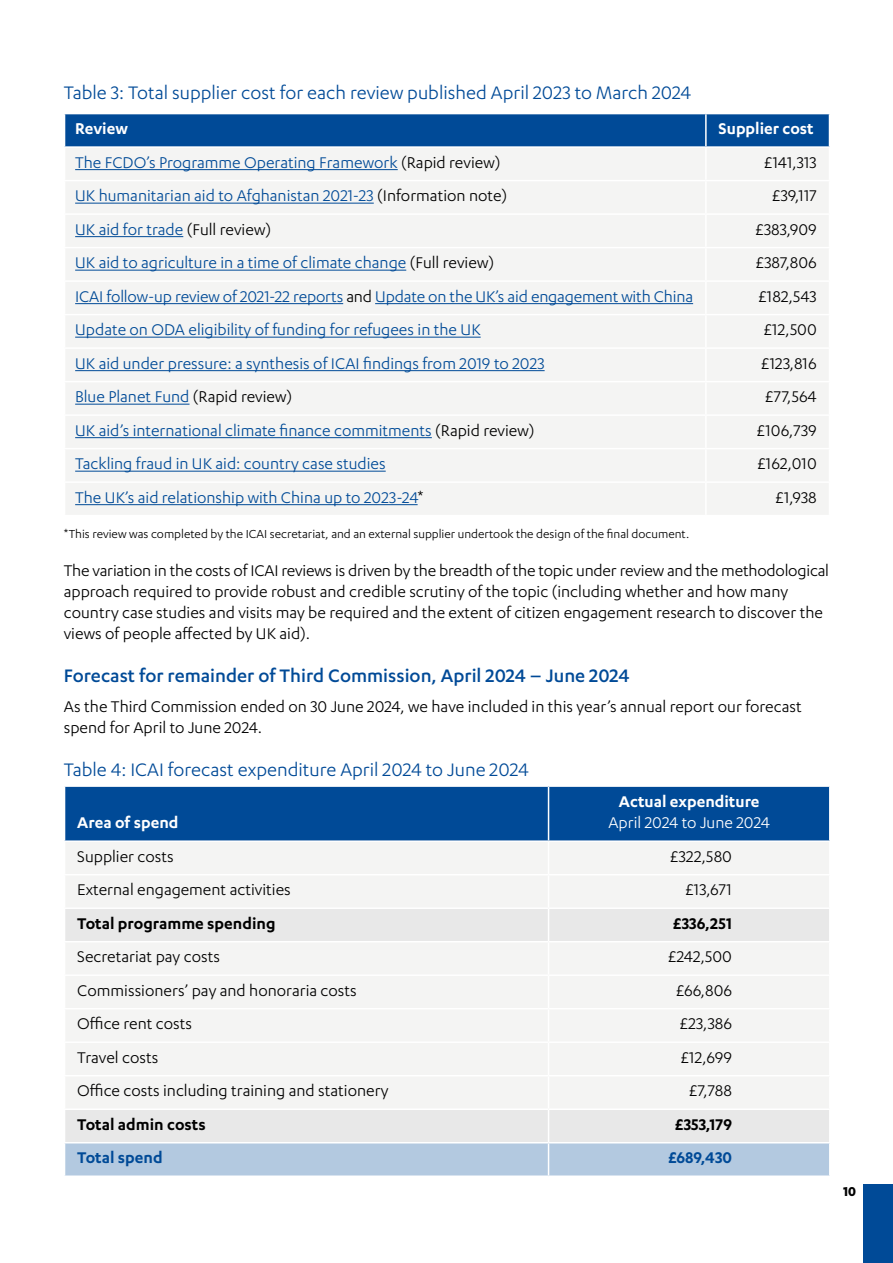
<style>
.page{position:relative;width:893px;height:1263px;background:#fff}
.page>*{position:absolute;margin:0;border:0;box-sizing:border-box;transform-origin:0 0}
.t1{font:21px "Karbon";color:#004a97}
.t2{font:500 21px "Karbon";color:#004a97}
.t3{font:18px/21px "Karbon";color:#000}
.t4{font:18px "Karbon";color:#004a97}
.t5{font:600 18px "Karbon";color:#000}
.t6{font:600 18px "Karbon";color:#fff}
.t7{font:18px "Karbon";color:#fff}
.t8{font:600 18px "Karbon";color:#004a97}
.t9{font:700 15px "Karbon";color:#000}
.t10{font:13.5px "Karbon";color:#000}
.s1{color:#000}
</style>
<div class="page">
<div style="left:863px;top:1184px;width:30px;height:79px;background:#004a97"></div>
<div style="left:65px;top:114px;width:764px;height:32px;background:#004a97"></div>
<div style="left:66px;top:148px;width:762px;height:367px;background:#f4f4f3"></div>
<hr style="left:705px;top:114px;width:2px;height:32px;background:#fff">
<hr style="left:705px;top:148px;width:2px;height:32px;background:#fff">
<hr style="left:705px;top:181px;width:2px;height:32px;background:#fff">
<hr style="left:705px;top:215px;width:2px;height:32px;background:#fff">
<hr style="left:705px;top:248px;width:2px;height:32px;background:#fff">
<hr style="left:705px;top:282px;width:2px;height:32px;background:#fff">
<hr style="left:705px;top:315px;width:2px;height:32px;background:#fff">
<hr style="left:705px;top:349px;width:2px;height:32px;background:#fff">
<hr style="left:705px;top:382px;width:2px;height:32px;background:#fff">
<hr style="left:705px;top:416px;width:2px;height:32px;background:#fff">
<hr style="left:705px;top:449px;width:2px;height:32px;background:#fff">
<hr style="left:705px;top:483px;width:2px;height:32px;background:#fff">
<hr style="left:64px;top:180px;width:642px;height:1px;background:#fff">
<hr style="left:706px;top:180px;width:124px;height:1px;background:#fff">
<hr style="left:64px;top:213px;width:642px;height:2px;background:#fff">
<hr style="left:706px;top:213px;width:124px;height:2px;background:#fff">
<hr style="left:64px;top:247px;width:642px;height:1px;background:#fff">
<hr style="left:706px;top:247px;width:124px;height:1px;background:#fff">
<hr style="left:64px;top:280px;width:642px;height:2px;background:#fff">
<hr style="left:706px;top:280px;width:124px;height:2px;background:#fff">
<hr style="left:64px;top:314px;width:642px;height:1px;background:#fff">
<hr style="left:706px;top:314px;width:124px;height:1px;background:#fff">
<hr style="left:64px;top:347px;width:642px;height:2px;background:#fff">
<hr style="left:706px;top:347px;width:124px;height:2px;background:#fff">
<hr style="left:64px;top:381px;width:642px;height:1px;background:#fff">
<hr style="left:706px;top:381px;width:124px;height:1px;background:#fff">
<hr style="left:64px;top:414px;width:642px;height:2px;background:#fff">
<hr style="left:706px;top:414px;width:124px;height:2px;background:#fff">
<hr style="left:64px;top:448px;width:642px;height:1px;background:#fff">
<hr style="left:706px;top:448px;width:124px;height:1px;background:#fff">
<hr style="left:64px;top:481px;width:642px;height:2px;background:#fff">
<hr style="left:706px;top:481px;width:124px;height:2px;background:#fff">
<hr style="left:75px;top:169px;width:323px;height:1px;background:#004a97">
<hr style="left:75px;top:203px;width:299px;height:1px;background:#004a97">
<hr style="left:75px;top:236px;width:108px;height:1px;background:#004a97">
<hr style="left:75px;top:270px;width:331px;height:1px;background:#004a97">
<hr style="left:75px;top:303px;width:268px;height:1px;background:#004a97">
<hr style="left:375px;top:303px;width:318px;height:1px;background:#004a97">
<hr style="left:75px;top:337px;width:406px;height:1px;background:#004a97">
<hr style="left:75px;top:370px;width:470px;height:1px;background:#004a97">
<hr style="left:75px;top:404px;width:114px;height:1px;background:#004a97">
<hr style="left:75px;top:437px;width:357px;height:1px;background:#004a97">
<hr style="left:75px;top:471px;width:311px;height:1px;background:#004a97">
<hr style="left:75px;top:504px;width:343px;height:1px;background:#004a97">
<div style="left:65px;top:787px;width:764px;height:53px;background:#004a97"></div>
<div style="left:66px;top:842px;width:763px;height:65px;background:#f4f4f3"></div>
<svg style="left:65px;top:909px;width:764px;height:233px;fill:#f4f4f3"></svg>
<div style="left:65px;top:1143px;width:764px;height:32px;background:#b3c9e0"></div>
<hr style="left:548px;top:787px;width:1px;height:53px;background:#fff">
<hr style="left:548px;top:842px;width:1px;height:32px;background:#fff">
<hr style="left:548px;top:875px;width:1px;height:32px;background:#fff">
<hr style="left:548px;top:909px;width:1px;height:32px;background:#fff">
<hr style="left:548px;top:942px;width:1px;height:32px;background:#fff">
<hr style="left:548px;top:976px;width:1px;height:32px;background:#fff">
<hr style="left:548px;top:1009px;width:1px;height:32px;background:#fff">
<hr style="left:548px;top:1043px;width:1px;height:32px;background:#fff">
<hr style="left:548px;top:1076px;width:1px;height:32px;background:#fff">
<hr style="left:548px;top:1110px;width:1px;height:32px;background:#fff">
<hr style="left:548px;top:1143px;width:1px;height:32px;background:#fff">
<hr style="left:64px;top:874px;width:485px;height:1px;background:#fff">
<hr style="left:549px;top:874px;width:282px;height:1px;background:#fff">
<hr style="left:64px;top:941px;width:485px;height:1px;background:#fff">
<hr style="left:549px;top:941px;width:282px;height:1px;background:#fff">
<hr style="left:64px;top:974px;width:485px;height:2px;background:#fff">
<hr style="left:549px;top:974px;width:282px;height:2px;background:#fff">
<hr style="left:64px;top:1008px;width:485px;height:1px;background:#fff">
<hr style="left:549px;top:1008px;width:282px;height:1px;background:#fff">
<hr style="left:64px;top:1041px;width:485px;height:2px;background:#fff">
<hr style="left:549px;top:1041px;width:282px;height:2px;background:#fff">
<hr style="left:64px;top:1075px;width:485px;height:1px;background:#fff">
<hr style="left:549px;top:1075px;width:282px;height:1px;background:#fff">
<hr style="left:64px;top:1108px;width:485px;height:2px;background:#fff">
<hr style="left:549px;top:1108px;width:282px;height:2px;background:#fff">
<p class="t1" style="left:64px;top:81px;width:629px">Table 3: Total supplier cost for each review published April 2023 to March 2024</p>
<p class="t6" style="left:75px;top:119px;width:54px">Review</p>
<p class="t6" style="left:719px;top:119px;width:97px">Supplier cost</p>
<p class="t4" style="left:75px;top:152px;width:427px">The FCDO’s Programme Operating Framework <span class="s1">(Rapid review)</span></p>
<p class="t3" style="left:764px;top:151px;width:54px">£141,313</p>
<p class="t4" style="left:75px;top:186px;width:434px">UK humanitarian aid to Afghanistan 2021-23 <span class="s1">(Information note)</span></p>
<p class="t3" style="left:772px;top:185px;width:46px">£39,117</p>
<p class="t4" style="left:75px;top:219px;width:197px">UK aid for trade <span class="s1">(Full review)</span></p>
<p class="t3" style="left:755px;top:218px;width:63px">£383,909</p>
<p class="t4" style="left:75px;top:253px;width:420px">UK aid to agriculture in a time of climate change <span class="s1">(Full review)</span></p>
<p class="t3" style="left:756px;top:252px;width:62px">£387,806</p>
<p class="t4" style="left:75px;top:286px;width:619px">ICAI follow-up review of 2021-22 reports <span class="s1">and</span> Update on the UK’s aid engagement with China</p>
<p class="t3" style="left:758px;top:285px;width:60px">£182,543</p>
<p class="t4" style="left:75px;top:320px;width:407px">Update on ODA eligibility of funding for refugees in the UK</p>
<p class="t3" style="left:764px;top:319px;width:54px">£12,500</p>
<p class="t4" style="left:75px;top:353px;width:471px">UK aid under pressure: a synthesis of ICAI findings from 2019 to 2023</p>
<p class="t3" style="left:761px;top:352px;width:57px">£123,816</p>
<p class="t4" style="left:75px;top:387px;width:219px">Blue Planet Fund <span class="s1">(Rapid review)</span></p>
<p class="t3" style="left:765px;top:386px;width:53px">£77,564</p>
<p class="t4" style="left:75px;top:420px;width:461px">UK aid’s international climate finance commitments <span class="s1">(Rapid review)</span></p>
<p class="t3" style="left:757px;top:419px;width:61px">£106,739</p>
<p class="t4" style="left:75px;top:454px;width:312px">Tackling fraud in UK aid: country case studies</p>
<p class="t3" style="left:757px;top:453px;width:61px">£162,010</p>
<p class="t4" style="left:75px;top:487px;width:350px">The UK’s aid relationship with China up to 2023-24<span class="s1">*</span></p>
<p class="t3" style="left:776px;top:486px;width:43px">£1,938</p>
<p class="t10" style="left:64px;top:526px;width:627px">*This review was completed by the ICAI secretariat, and an external supplier undertook the design of the final document.</p>
<p class="t3" style="left:64px;top:559px;width:767px">The variation in the costs of ICAI reviews is driven by the breadth of the topic under review and the methodological approach required to provide robust and credible scrutiny of the topic (including whether and how many country case studies and visits may be required and the extent of citizen engagement research to discover the views of people affected by UK aid).</p>
<p class="t2" style="left:64px;top:664px;width:567px">Forecast for remainder of Third Commission, April 2024 – June 2024</p>
<p class="t3" style="left:64px;top:696px;width:740px">As the Third Commission ended on 30 June 2024, we have included in this year’s annual report our forecast spend for April to June 2024.</p>
<p class="t1" style="left:64px;top:758px;width:466px">Table 4: ICAI forecast expenditure April 2024 to June 2024</p>
<p class="t6" style="left:77px;top:813px;width:103px">Area of spend</p>
<p class="t6" style="left:619px;top:791px;width:142px">Actual expenditure</p>
<p class="t7" style="left:608px;top:813px;width:163px">April 2024 to June 2024</p>
<p class="t3" style="left:77px;top:845px;width:98px">Supplier costs</p>
<p class="t3" style="left:670px;top:845px;width:63px">£322,580</p>
<p class="t3" style="left:77px;top:879px;width:215px">External engagement activities</p>
<p class="t3" style="left:685px;top:879px;width:48px">£13,671</p>
<p class="t5" style="left:77px;top:913px;width:200px">Total programme spending</p>
<p class="t5" style="left:673px;top:913px;width:60px">£336,251</p>
<p class="t3" style="left:77px;top:946px;width:144px">Secretariat pay costs</p>
<p class="t3" style="left:668px;top:946px;width:65px">£242,500</p>
<p class="t3" style="left:77px;top:979px;width:281px">Commissioners’ pay and honoraria costs</p>
<p class="t3" style="left:676px;top:979px;width:57px">£66,806</p>
<p class="t3" style="left:77px;top:1013px;width:116px">Office rent costs</p>
<p class="t3" style="left:680px;top:1013px;width:54px">£23,386</p>
<p class="t3" style="left:77px;top:1046px;width:82px">Travel costs</p>
<p class="t3" style="left:681px;top:1046px;width:53px">£12,699</p>
<p class="t3" style="left:77px;top:1080px;width:313px">Office costs including training and stationery</p>
<p class="t3" style="left:689px;top:1080px;width:44px">£7,788</p>
<p class="t5" style="left:77px;top:1114px;width:130px">Total admin costs</p>
<p class="t5" style="left:675px;top:1114px;width:58px">£353,179</p>
<p class="t8" style="left:77px;top:1148px;width:87px">Total spend</p>
<p class="t8" style="left:668px;top:1148px;width:65px">£689,430</p>
<p class="t9" style="left:843px;top:1183px;width:14px">10</p>
</div>
